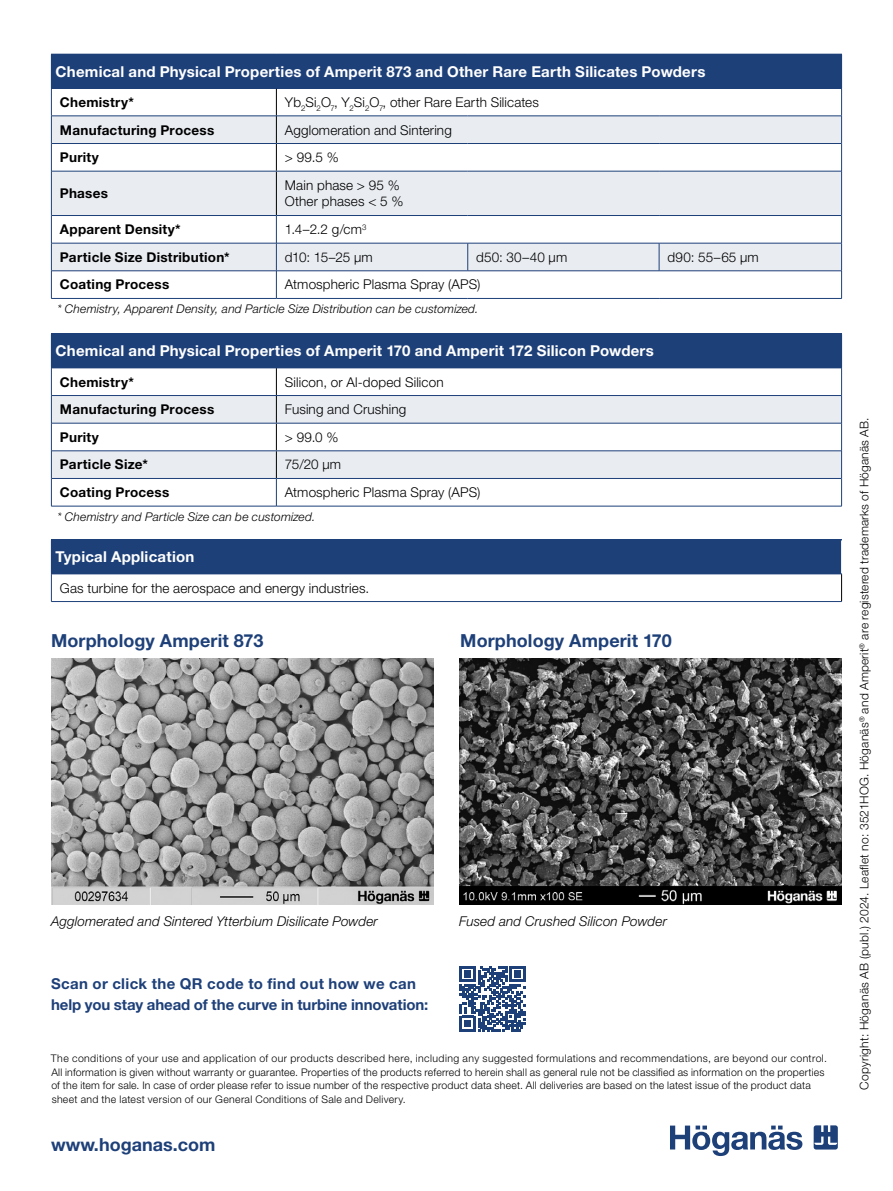
<style>
.page{position:relative;width:893px;height:1191px;background:#fff}
.page>*{position:absolute;margin:0;border:0;box-sizing:border-box;transform-origin:0 0}
.t1{font:700 18px "Helvetica Neue LT Std";letter-spacing:.005em;color:#1e4079}
.t2{font:700 15px "Helvetica Neue LT Std";letter-spacing:.015em;color:#fff}
.t3{font:700 15px/21px "Helvetica Neue LT Std";color:#1e4079}
.t4{font:300 13.5px/16.2px "Helvetica Neue LT Std";letter-spacing:.01em;color:#000}
.t5{font:700 13.5px "Helvetica Neue LT Std";letter-spacing:.02em;color:#000}
.t6{font:italic 300 13.5px "Helvetica Neue LT Std";letter-spacing:.01em;color:#000}
.t7{font:italic 300 12px "Helvetica Neue LT Std";letter-spacing:.015em;color:#000}
.t8{font:300 12px "Helvetica Neue LT Std";letter-spacing:.015em;color:#000}
.t9{font:300 10.5px/13.5px "Helvetica Neue LT Std";letter-spacing:.02em;color:#000}
</style>
<div class="page">
<svg style="left:670px;top:1125px;width:132px;height:31px"></svg>
<svg style="left:814px;top:1125px;width:24px;height:24px"></svg>
<div style="left:51px;top:54px;width:791px;height:34px;background:#1e4079"></div>
<svg style="left:52px;top:117px;width:789px;height:153px;fill:#e9ecf1"></svg>
<svg style="left:276px;top:89px;width:1px;height:82px"></svg>
<hr style="left:276px;top:171px;width:1px;height:44px;background:#000">
<hr style="left:52px;top:143px;width:224px;height:1px;background:#1e4079">
<hr style="left:276px;top:143px;width:192px;height:1px;background:#1e4079">
<hr style="left:468px;top:143px;width:191px;height:1px;background:#1e4079">
<hr style="left:659px;top:143px;width:182px;height:1px;background:#1e4079">
<hr style="left:52px;top:171px;width:224px;height:1px;background:#1e4079">
<hr style="left:276px;top:171px;width:192px;height:1px;background:#1e4079">
<hr style="left:468px;top:171px;width:191px;height:1px;background:#1e4079">
<hr style="left:659px;top:171px;width:182px;height:1px;background:#1e4079">
<hr style="left:52px;top:215px;width:224px;height:1px;background:#1e4079">
<hr style="left:276px;top:215px;width:192px;height:1px;background:#1e4079">
<hr style="left:468px;top:215px;width:191px;height:1px;background:#1e4079">
<hr style="left:659px;top:215px;width:182px;height:1px;background:#1e4079">
<svg style="left:276px;top:216px;width:1px;height:82px"></svg>
<hr style="left:51px;top:88px;width:225px;height:1px;background:#1e4079">
<hr style="left:276px;top:88px;width:192px;height:1px;background:#1e4079">
<hr style="left:468px;top:88px;width:191px;height:1px;background:#1e4079">
<hr style="left:659px;top:88px;width:183px;height:1px;background:#1e4079">
<hr style="left:51px;top:116px;width:225px;height:1px;background:#1e4079">
<hr style="left:276px;top:116px;width:192px;height:1px;background:#1e4079">
<hr style="left:468px;top:116px;width:191px;height:1px;background:#1e4079">
<hr style="left:659px;top:116px;width:183px;height:1px;background:#1e4079">
<svg style="left:51px;top:89px;width:1px;height:82px"></svg>
<svg style="left:841px;top:89px;width:1px;height:82px"></svg>
<hr style="left:51px;top:171px;width:1px;height:44px;background:#1e4079">
<hr style="left:841px;top:171px;width:1px;height:44px;background:#1e4079">
<hr style="left:51px;top:243px;width:225px;height:1px;background:#1e4079">
<hr style="left:276px;top:243px;width:192px;height:1px;background:#1e4079">
<hr style="left:468px;top:243px;width:191px;height:1px;background:#1e4079">
<svg style="left:467px;top:243px;width:1px;height:27px"></svg>
<hr style="left:659px;top:243px;width:183px;height:1px;background:#1e4079">
<svg style="left:659px;top:243px;width:1px;height:27px"></svg>
<hr style="left:51px;top:270px;width:225px;height:1px;background:#1e4079">
<svg style="left:51px;top:215px;width:1px;height:83px"></svg>
<hr style="left:276px;top:270px;width:192px;height:1px;background:#1e4079">
<hr style="left:468px;top:270px;width:191px;height:1px;background:#1e4079">
<hr style="left:659px;top:270px;width:183px;height:1px;background:#1e4079">
<svg style="left:841px;top:215px;width:1px;height:83px"></svg>
<hr style="left:51px;top:298px;width:225px;height:1px;background:#1e4079">
<hr style="left:276px;top:298px;width:192px;height:1px;background:#1e4079">
<hr style="left:468px;top:298px;width:191px;height:1px;background:#1e4079">
<hr style="left:659px;top:298px;width:183px;height:1px;background:#1e4079">
<div style="left:51px;top:334px;width:791px;height:34px;background:#1e4079"></div>
<svg style="left:52px;top:396px;width:789px;height:82px;fill:#e9ecf1"></svg>
<hr style="left:51px;top:333px;width:225px;height:1px;background:#1e4079">
<hr style="left:276px;top:333px;width:566px;height:1px;background:#1e4079">
<hr style="left:52px;top:423px;width:224px;height:1px;background:#1e4079">
<hr style="left:276px;top:423px;width:565px;height:1px;background:#1e4079">
<hr style="left:52px;top:450px;width:224px;height:1px;background:#1e4079">
<hr style="left:276px;top:450px;width:565px;height:1px;background:#1e4079">
<hr style="left:52px;top:478px;width:224px;height:1px;background:#1e4079">
<hr style="left:276px;top:478px;width:565px;height:1px;background:#1e4079">
<svg style="left:276px;top:368px;width:1px;height:138px"></svg>
<hr style="left:51px;top:395px;width:225px;height:1px;background:#1e4079">
<hr style="left:276px;top:395px;width:566px;height:1px;background:#1e4079">
<svg style="left:51px;top:368px;width:1px;height:138px"></svg>
<svg style="left:841px;top:368px;width:1px;height:138px"></svg>
<hr style="left:51px;top:506px;width:225px;height:1px;background:#1e4079">
<hr style="left:276px;top:506px;width:566px;height:1px;background:#1e4079">
<svg style="left:460px;top:966px;width:65px;height:65px"></svg>
<div style="left:51px;top:540px;width:791px;height:34px;background:#1e4079"></div>
<hr style="left:841px;top:540px;width:1px;height:33px;background:#fff">
<svg style="left:841px;top:574px;width:1px;height:27px"></svg>
<hr style="left:51px;top:539px;width:791px;height:1px;background:#1e4079">
<svg style="left:51px;top:574px;width:1px;height:27px"></svg>
<hr style="left:51px;top:601px;width:791px;height:1px;background:#1e4079">
<img style="left:51px;top:658px;width:383px;height:247px">
<img style="left:460px;top:658px;width:382px;height:247px">
<h2 class="t2" style="left:56px;top:62px;width:651px">Chemical and Physical Properties of Amperit 873 and Other Rare Earth Silicates Powders</h2>
<p class="t5" style="left:60px;top:94px;width:76px">Chemistry*</p>
<p class="t4" style="left:285px;top:94px;width:256px">Yb<sub>2</sub>Si<sub>2</sub>O<sub>7</sub>, Y<sub>2</sub>Si<sub>2</sub>O<sub>7</sub>, other Rare Earth Silicates</p>
<p class="t5" style="left:60px;top:121px;width:156px">Manufacturing Process</p>
<p class="t4" style="left:285px;top:121px;width:168px">Agglomeration and Sintering</p>
<p class="t5" style="left:60px;top:149px;width:40px">Purity</p>
<p class="t4" style="left:285px;top:149px;width:55px">&gt; 99.5 %</p>
<p class="t5" style="left:60px;top:185px;width:50px">Phases</p>
<p class="t4" style="left:285px;top:177px;width:120px">Main phase &gt; 95 %<br>Other phases &lt; 5 %</p>
<p class="t5" style="left:60px;top:221px;width:122px">Apparent Density*</p>
<p class="t4" style="left:285px;top:221px;width:83px">1.4–2.2 g/cm<sup>3</sup></p>
<p class="t5" style="left:60px;top:249px;width:171px">Particle Size Distribution*</p>
<p class="t4" style="left:285px;top:249px;width:89px">d10: 15–25 µm</p>
<p class="t4" style="left:476px;top:249px;width:93px">d50: 30–40 µm</p>
<p class="t4" style="left:668px;top:249px;width:93px">d90: 55–65 µm</p>
<p class="t5" style="left:60px;top:276px;width:111px">Coating Process</p>
<p class="t4" style="left:285px;top:276px;width:197px">Atmospheric Plasma Spray (APS)</p>
<p class="t7" style="left:57px;top:302px;width:423px">* Chemistry, Apparent Density, and Particle Size Distribution can be customized.</p>
<h2 class="t2" style="left:56px;top:341px;width:600px">Chemical and Physical Properties of Amperit 170 and Amperit 172 Silicon Powders</h2>
<p class="t5" style="left:60px;top:373px;width:76px">Chemistry*</p>
<p class="t4" style="left:285px;top:373px;width:160px">Silicon, or Al-doped Silicon</p>
<p class="t5" style="left:60px;top:401px;width:156px">Manufacturing Process</p>
<p class="t4" style="left:285px;top:401px;width:123px">Fusing and Crushing</p>
<p class="t5" style="left:60px;top:428px;width:40px">Purity</p>
<p class="t4" style="left:285px;top:428px;width:55px">&gt; 99.0 %</p>
<p class="t5" style="left:60px;top:456px;width:90px">Particle Size*</p>
<p class="t4" style="left:285px;top:456px;width:58px">75/20 µm</p>
<p class="t5" style="left:60px;top:484px;width:111px">Coating Process</p>
<p class="t4" style="left:285px;top:484px;width:197px">Atmospheric Plasma Spray (APS)</p>
<p class="t7" style="left:57px;top:509px;width:259px">* Chemistry and Particle Size can be customized.</p>
<h2 class="t2" style="left:56px;top:547px;width:140px">Typical Application</h2>
<p class="t4" style="left:60px;top:579px;width:311px">Gas turbine for the aerospace and energy industries.</p>
<h1 class="t1" style="left:51px;top:629px;width:214px">Morphology Amperit 873</h1>
<h1 class="t1" style="left:460px;top:629px;width:213px">Morphology Amperit 170</h1>
<p class="t6" style="left:51px;top:912px;width:328px">Agglomerated and Sintered Ytterbium Disilicate Powder</p>
<p class="t6" style="left:459px;top:912px;width:209px">Fused and Crushed Silicon Powder</p>
<h2 class="t3" style="left:51px;top:973px;width:379px">Scan or click the QR code to find out how we can help you stay ahead of the curve in turbine innovation:</h2>
<p class="t9" style="left:51px;top:1051px;width:777px">The conditions of your use and application of our products described here, including any suggested formulations and recommendations, are beyond our control.<br>All information is given without warranty or guarantee. Properties of the products referred to herein shall as general rule not be classified as information on the properties of the item for sale. In case of order please refer to issue number of the respective product data sheet. All deliveries are based on the latest issue of the product data sheet and the latest version of our General Conditions of Sale and Delivery.</p>
<h1 class="t1" style="left:51px;top:1133px;width:166px">www.hoganas.com</h1>
<p class="t8" style="left:857px;top:1089px;width:674px;rotate:-90deg">Copyright: Höganäs AB (publ.) 2024. Leaflet no: 3521HOG. Höganäs<sup>®</sup> and Amperit<sup>®</sup> are registered trademarks of Höganäs AB.</p>
</div>
